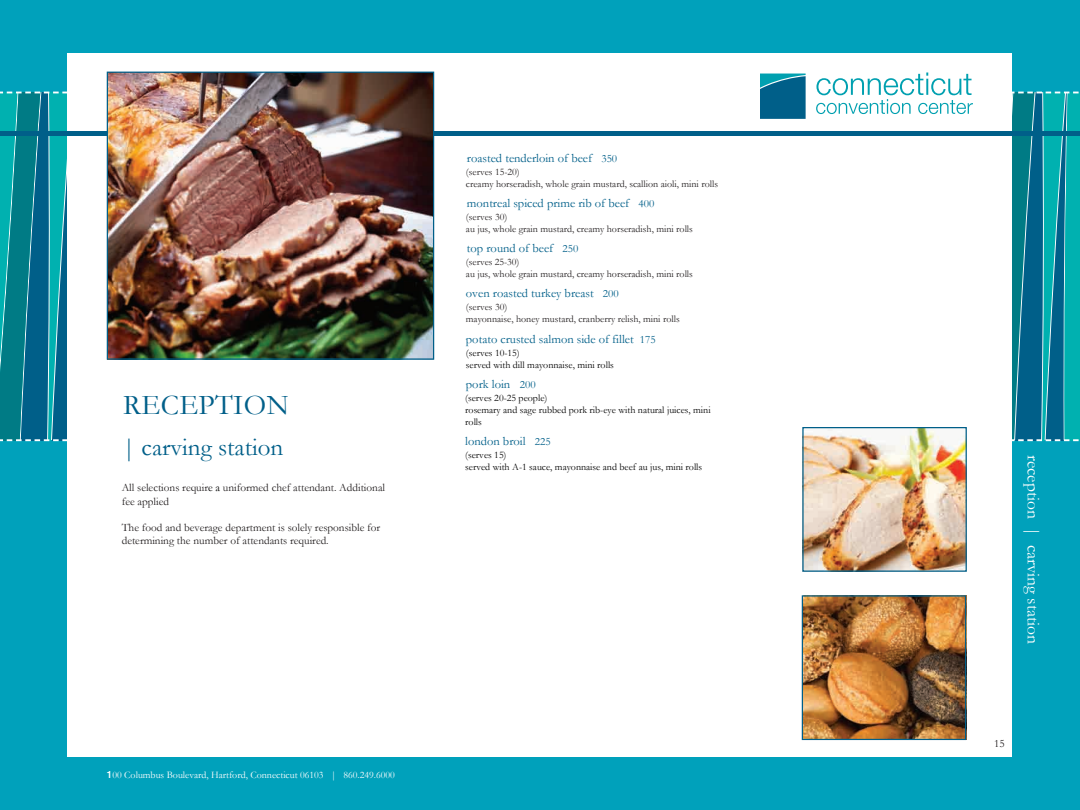
<style>
.page{position:relative;width:1080px;height:810px;background:#00a1bb}
.page>*{position:absolute;margin:0;border:0;box-sizing:border-box;transform-origin:0 0}
.t1{font:28.75px "Garamond";letter-spacing:.015em;color:#005f89}
.t2{font:25px "Garamond";color:#005f89}
.t3{font:17.5px "Garamond";color:#fff}
.t4{font:12.5px "Garamond";color:#005f89}
.t5{font:11.25px/13.5px "Garamond";color:#231f20}
.t6{font:10px/12px "Garamond";color:#231f20}
.t7{font:10px/12px "Garamond";color:#000}
.t8{font:10px "Garamond";color:#fff}
.s1{color:#000}
.s2{font-size:11.25px}
.s3{font-family:"Helvetica Neue LT Std";font-weight:500}
</style>
<div class="page">
<svg style="left:0;top:91px;width:68px;height:351px"></svg>
<div style="left:68px;top:53px;width:944px;height:703px;background:#fff"></div>
<svg style="left:760px;top:74px;width:46px;height:45px;background:#096d92"></svg>
<svg style="left:816px;top:72px;width:264px;height:369px"></svg>
<div style="left:0;top:131px;width:1080px;height:5px;background:#005f89"></div>
<img style="left:804px;top:596px;width:163px;height:143px">
<div style="left:802px;top:595px;width:164px;height:145px;border:1px solid #005f89"></div>
<img style="left:109px;top:74px;width:323px;height:284px">
<div style="left:107px;top:72px;width:327px;height:288px;border:1px solid #005f89"></div>
<img style="left:804px;top:429px;width:161px;height:141px">
<div style="left:802px;top:427px;width:165px;height:145px;border:1px solid #005f89"></div>
<h1 class="t1" style="left:123px;top:385px;width:167px">RECEPTION</h1>
<h2 class="t2" style="left:123px;top:430px;width:162px">| carving station</h2>
<p class="t5" style="left:122px;top:481px;width:265px">All selections requir<span class="s1">e a</span> uniformed chef attendant. Additional fee applied</p>
<p class="t5" style="left:122px;top:520px;width:260px">The food and beverage department is solely responsible for determining the number of attendants required.</p>
<p class="t4" style="left:467px;top:149px;width:152px">roasted tenderloin of beef <span class="s2">350</span></p>
<p class="t6" style="left:466px;top:165px;width:254px">(serves 15-20)<br>creamy horseradish, whole grain mustard, scallion aioli, mini rolls</p>
<p class="t4" style="left:467px;top:194px;width:189px">montreal spiced prime rib of beef <span class="s2">400</span></p>
<p class="t6" style="left:466px;top:211px;width:228px">(serves 30)<br>au jus, whole grain mustard, creamy horseradish, mini rolls</p>
<p class="t4" style="left:467px;top:240px;width:113px">top round of beef <span class="s2">250</span></p>
<p class="t6" style="left:466px;top:256px;width:228px">(serves 25-30)<br>au jus, whole grain mustard, creamy horseradish, mini rolls</p>
<p class="t4" style="left:466px;top:285px;width:154px">oven roasted turkey breast <span class="s2">200</span></p>
<p class="t6" style="left:466px;top:301px;width:215px">(serves 30)<br>mayonnaise, honey mustard, cranberry relish, mini rolls</p>
<p class="t4" style="left:466px;top:330px;width:191px">potato crusted salmon side of fillet <span class="s2">175</span></p>
<p class="t7" style="left:466px;top:346px;width:150px">(serves 10-15)<br>served with dill mayonnaise, mini rolls</p>
<p class="t4" style="left:466px;top:375px;width:71px">pork loin <span class="s2">200</span></p>
<p class="t7" style="left:465px;top:392px;width:247px">(serves 20-25 people)<br>rosemary and sage rubbed pork rib-eye with natural juices, mini rolls</p>
<p class="t4" style="left:465px;top:433px;width:87px">london broil <span class="s2">225</span></p>
<p class="t7" style="left:465px;top:449px;width:239px">(serves 15)<br>served with A-1 sauce, mayonnaise and beef au jus, mini rolls</p>
<p class="t8" style="left:107px;top:768px;width:289px"><span class="s3">1</span>00 Columbus Boulevard, Hartford, Connecticut 06103 | 860.249.6000</p>
<h3 class="t3" style="left:1045px;top:455px;width:191px;rotate:90deg">reception | carving station</h3>
<p class="t5" style="left:994px;top:737px;width:12px">15</p>
</div>
